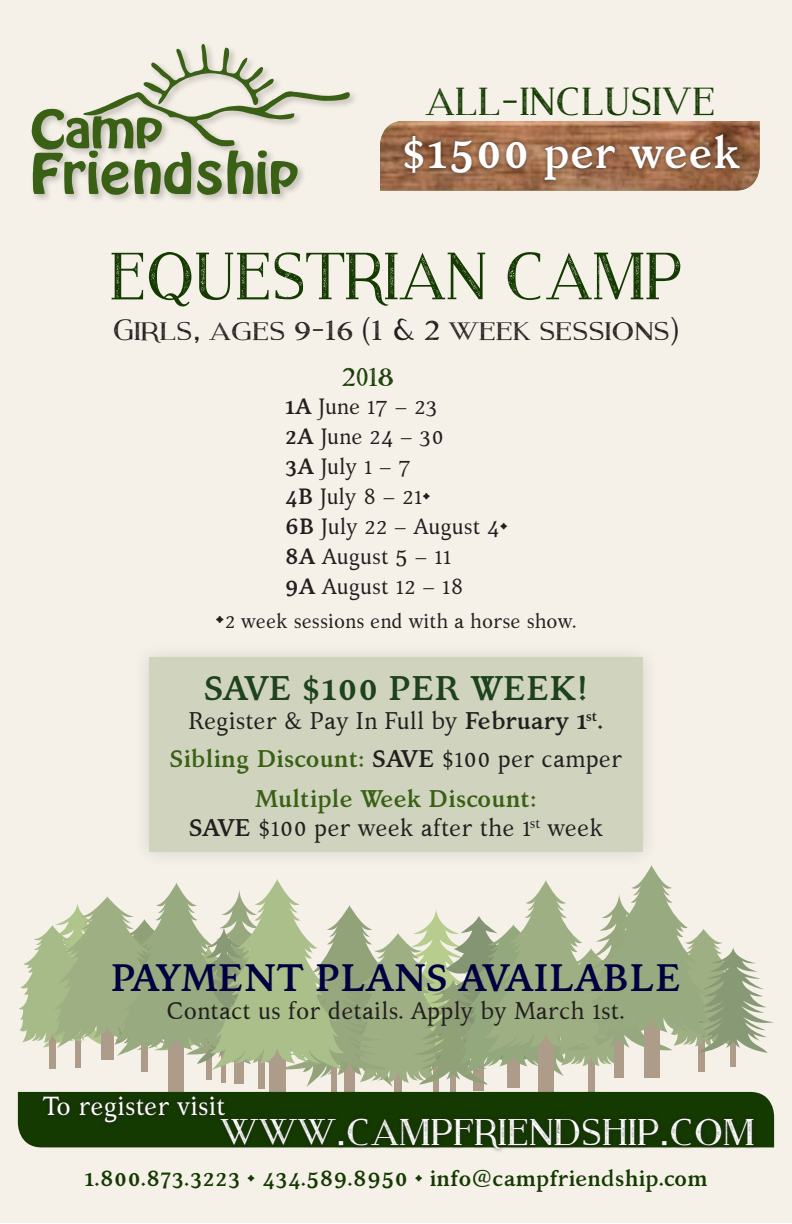
<style>
.page{position:relative;width:792px;height:1224px;background:#fff}
.page>*{position:absolute;margin:0;border:0;box-sizing:border-box;transform-origin:0 0}
.t1{font:68px "Modern Serif Eroded";color:#143901;scale:.94 1}
.t2{font:700 44px "Kelvinch";letter-spacing:.01em;color:#fff}
.t3{font:40px "Modern Serif Eroded";letter-spacing:.01em;color:#143901}
.t4{font:38px "Modern Serif Eroded";letter-spacing:.01em;color:#fff}
.t5{font:700 38px "Kelvinch";color:#010040}
.t6{font:700 34px "Kelvinch";color:#1e421c}
.t7{font:30px "Modern Serif Eroded";color:#231f20}
.t8{font:28px "Modern Serif Eroded";color:#143901;scale:.94 1}
.t9{font:26px "Kelvinch";color:#fff}
.t10{font:24px "Kelvinch";color:#231f20}
.t11{font:700 24px "Kelvinch";color:#396014}
.t12{font:22px "Kelvinch";color:#231f20}
.t13{font:700 22px "Kelvinch";color:#143901}
.t14{font:20px "Kelvinch";color:#231f20}
.s1{font-weight:700}
.s2{font-size:24px}
.s3{color:#231f20}
.s4{font-weight:400;color:#231f20}
</style>
<div class="page">
<div style="left:0;top:0;width:792px;height:1223px;background:#f5f1e8"></div>
<div style="left:132px;top:640px;width:527px;height:229px;background:#f0ece3"></div>
<div style="left:149px;top:658px;width:494px;height:194px;background:#d0d4be"></div>
<svg style="left:433px;top:1087px;width:6px;height:5px"></svg>
<div style="left:474px;top:1002px;width:10px;height:89px;background:#ac9c89"></div>
<svg style="left:344px;top:1087px;width:11px;height:5px"></svg>
<svg style="left:394px;top:1087px;width:8px;height:5px"></svg>
<svg style="left:451px;top:1087px;width:5px;height:5px"></svg>
<div style="left:507px;top:1021px;width:13px;height:67px;background:#ac9c89"></div>
<div style="left:588px;top:1024px;width:6px;height:67px;background:#ac9c89"></div>
<svg style="left:332px;top:1087px;width:5px;height:5px"></svg>
<svg style="left:538px;top:1087px;width:16px;height:5px"></svg>
<div style="left:169px;top:1011px;width:15px;height:85px;background:#ac9c89"></div>
<div style="left:258px;top:1021px;width:6px;height:67px;background:#ac9c89"></div>
<svg style="left:269px;top:1087px;width:17px;height:5px"></svg>
<svg style="left:19px;top:865px;width:755px;height:222px"></svg>
<div style="left:18px;top:1092px;width:756px;height:55px;background:#143901"></div>
<div style="left:216px;top:1114px;width:543px;height:40px;background:#231f20;opacity:.45"></div>
<div style="left:39px;top:1091px;width:191px;height:35px;background:#153703"></div>
<img style="left:380px;top:121px;width:380px;height:70px">
<div style="left:401px;top:129px;width:343px;height:56px;background:#231f20;opacity:.45"></div>
<div style="left:29px;top:42px;width:330px;height:162px;background:#231f20;opacity:.25"></div>
<svg style="left:31px;top:44px;width:319px;height:151px"></svg>
<p class="t3" style="left:425px;top:81px;width:291px">ALL-INCLUSIVE</p>
<p class="t2" style="left:402px;top:120px;width:340px">$1500 per week</p>
<p class="t1" style="left:110px;top:242px;width:611px">EQUESTRIAN CAMP</p>
<p class="t7" style="left:113px;top:314px;width:568px">Girls, ages 9-16 (1 &amp; 2 week sessions)</p>
<p class="t8" style="left:342px;top:363px;width:57px">2018</p>
<p class="t12" style="left:285px;top:391px;width:154px"><span class="s1">1A</span> June 17 – 23</p>
<p class="t12" style="left:285px;top:421px;width:161px"><span class="s1">2A</span> June 24 – 30</p>
<p class="t12" style="left:285px;top:451px;width:127px"><span class="s1">3A</span> July 1 – 7</p>
<p class="t12" style="left:285px;top:481px;width:148px"><span class="s1">4B</span> July 8 – 21•</p>
<p class="t12" style="left:285px;top:511px;width:225px"><span class="s1">6B</span> July 22 – August 4•</p>
<p class="t12" style="left:285px;top:541px;width:168px"><span class="s1">8A</span> August 5 – 11</p>
<p class="t12" style="left:285px;top:571px;width:180px"><span class="s1">9A</span> August 12 – 18</p>
<p class="t14" style="left:215px;top:607px;width:363px"><span class="s2">•</span>2 week sessions end with a horse show.</p>
<p class="t6" style="left:204px;top:664px;width:386px">SAVE $100 PER WEEK!</p>
<p class="t10" style="left:189px;top:703px;width:416px">Register &amp; Pay In Full by <span class="s1">February 1</span><sup>st</sup><span class="s1">.</span></p>
<p class="t11" style="left:170px;top:741px;width:454px">Sibling Discount: <span class="s3">SAVE</span> <span class="s4">$100 per camper</span></p>
<p class="t11" style="left:255px;top:781px;width:284px">Multiple Week Discount:</p>
<p class="t10" style="left:189px;top:810px;width:416px"><span class="s1">SAVE</span> $100 per week after the 1<sup>st</sup> week</p>
<p class="t5" style="left:111px;top:950px;width:572px">PAYMENT PLANS AVAILABLE</p>
<p class="t10" style="left:167px;top:993px;width:459px">Contact us for details. Apply by March 1st.</p>
<p class="t9" style="left:42px;top:1087px;width:185px">To register visit</p>
<p class="t4" style="left:221px;top:1114px;width:535px">WWW.CAMPFRIENDSHIP.COM</p>
<p class="t13" style="left:84px;top:1162px;width:625px">1.800.873.3223 • 434.589.8950 • info@campfriendship.com</p>
</div>
